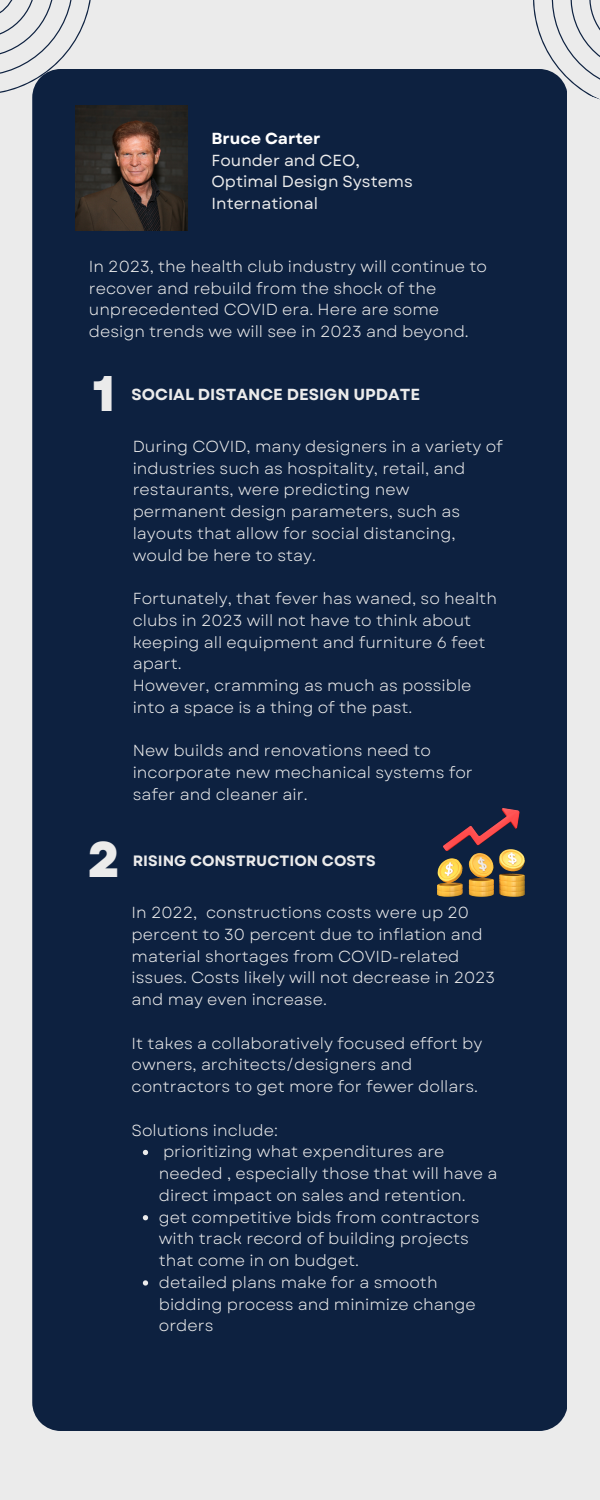
<style>
.page{position:relative;width:600px;height:1500px;background:#ebebeb}
.page>*{position:absolute;margin:0;border:0;box-sizing:border-box;transform-origin:0 0}
.t1{font:800 50px "Garet";color:#ebebeb}
.t2{font:16px/21.8px "Garet";color:#ebebeb}
.t3{font:16px/21.8px "Garet";color:#ebebeb}
.t4{font:700 16px "Garet";color:#ebebeb}
.t5{font:700 16px "Garet";color:#fff}
.t6{font:700 15px "Garet";color:#ebebeb}
</style>
<div class="page">
<div style="left:32px;top:69px;width:535px;height:1361px;background:#0d2140"></div>
<svg style="left:0;top:0;width:91px;height:95px"></svg>
<svg style="left:502px;top:0;width:98px;height:103px"></svg>
<img style="left:75px;top:106px;width:113px;height:125px">
<svg style="left:143px;top:1150px;width:5px;height:5px"></svg>
<svg style="left:143px;top:1215px;width:5px;height:5px"></svg>
<svg style="left:143px;top:1280px;width:5px;height:6px"></svg>
<img style="left:438px;top:808px;width:87px;height:88px">
<p class="t5" style="left:212px;top:127px;width:111px">Bruce Carter</p>
<p class="t3" style="left:212px;top:149px;width:203px">Founder and CEO,<br>Optimal Design Systems<br>International</p>
<p class="t2" style="left:89px;top:255px;width:400px">In 2023, the health club industry will continue to recover and rebuild from the shock of the unprecedented COVID era. Here are some design trends we will see in 2023 and beyond.</p>
<h1 class="t1" style="left:93px;top:358px;width:24px">1</h1>
<p class="t4" style="left:132px;top:383px;width:290px">SOCIAL DISTANCE DESIGN UPDATE</p>
<p class="t2" style="left:133px;top:435px;width:372px">During COVID, many designers in a variety of industries such as hospitality, retail, and restaurants, were predicting new permanent design parameters, such as layouts that allow for social distancing, would be here to stay.</p>
<p class="t2" style="left:133px;top:588px;width:366px">Fortunately, that fever has waned, so health clubs in 2023 will not have to think about keeping all equipment and furniture 6 feet apart.<br>However, cramming as much as possible into a space is a thing of the past.</p>
<p class="t2" style="left:133px;top:740px;width:342px">New builds and renovations need to incorporate new mechanical systems for safer and cleaner air.</p>
<h1 class="t1" style="left:88px;top:824px;width:34px">2</h1>
<p class="t6" style="left:133px;top:850px;width:244px">RISING CONSTRUCTION COSTS</p>
<p class="t2" style="left:132px;top:902px;width:365px">In 2022, constructions costs were up 20 percent to 30 percent due to inflation and material shortages from COVID-related issues. Costs likely will not decrease in 2023 and may even increase.</p>
<p class="t2" style="left:132px;top:1032px;width:352px">It takes a collaboratively focused effort by owners, architects/designers and contractors to get more for fewer dollars.</p>
<p class="t2" style="left:132px;top:1119px;width:148px">Solutions include:</p>
<p class="t2" style="left:159px;top:1141px;width:340px">prioritizing what expenditures are needed , especially those that will have a direct impact on sales and retention. get competitive bids from contractors with track record of building projects that come in on budget.<br>detailed plans make for a smooth bidding process and minimize change orders</p>
</div>
